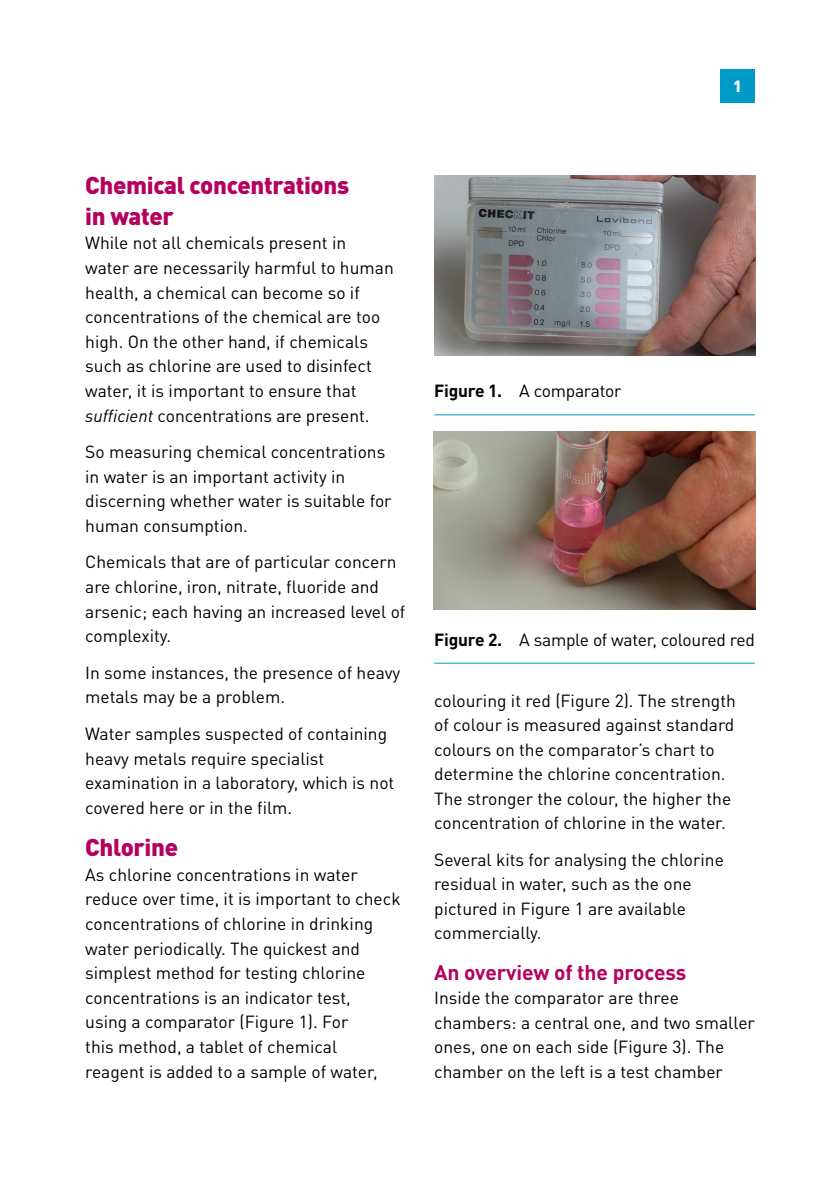
<style>
.page{position:relative;width:840px;height:1191px;background:#fff}
.page>*{position:absolute;margin:0;border:0;box-sizing:border-box;transform-origin:0 0}
.t1{font:900 24px/30.6px "DINOT";letter-spacing:-.015em;color:#b6005d}
.t2{font:700 21px "DINOT";letter-spacing:-.005em;color:#b6005d}
.t3{font:17.4px/24.6px "DINOT";color:#000}
.t4{font:900 16px "DINOT";color:#fff}
.s1{font-style:italic}
.s2{font-weight:700}
</style>
<div class="page">
<div style="left:720px;top:69px;width:34px;height:34px;background:#009ac7"></div>
<hr style="left:434px;top:414px;width:320px;height:1px;background:#009ac7">
<hr style="left:434px;top:662px;width:320px;height:1px;background:#009ac7">
<img style="left:434px;top:176px;width:321px;height:179px">
<img style="left:433px;top:432px;width:322px;height:177px">
<p class="t4" style="left:732px;top:76px;width:10px">1</p>
<h1 class="t1" style="left:85px;top:169px;width:265px">Chemical concentrations in water</h1>
<p class="t3" style="left:85px;top:230px;width:310px">While not all chemicals present in water are necessarily harmful to human health, a chemical can become so if concentrations of the chemical are too high. On the other hand, if chemicals such as chlorine are used to disinfect water, it is important to ensure that <span class="s1">sufficient</span> concentrations are present.</p>
<p class="t3" style="left:85px;top:439px;width:308px">So measuring chemical concentrations in water is an important activity in discerning whether water is suitable for human consumption.</p>
<p class="t3" style="left:85px;top:549px;width:321px">Chemicals that are of particular concern are chlorine, iron, nitrate, fluoride and arsenic; each having an increased level of complexity.</p>
<p class="t3" style="left:85px;top:660px;width:316px">In some instances, the presence of heavy metals may be a problem.</p>
<p class="t3" style="left:85px;top:721px;width:310px">Water samples suspected of containing heavy metals require specialist examination in a laboratory, which is not covered here or in the film.</p>
<h1 class="t1" style="left:85px;top:831px;width:94px">Chlorine</h1>
<p class="t3" style="left:85px;top:862px;width:317px">As chlorine concentrations in water reduce over time, it is important to check concentrations of chlorine in drinking water periodically. The quickest and simplest method for testing chlorine concentrations is an indicator test,<br>using a comparator (Figure 1). For<br>this method, a tablet of chemical reagent is added to a sample of water,</p>
<p class="t3" style="left:434px;top:378px;width:189px"><span class="s2">Figure 1.</span> A comparator</p>
<p class="t3" style="left:434px;top:627px;width:322px"><span class="s2">Figure 2.</span> A sample of water, coloured red</p>
<p class="t3" style="left:434px;top:688px;width:303px">colouring it red (Figure 2). The strength of colour is measured against standard colours on the comparator’s chart to determine the chlorine concentration.<br>The stronger the colour, the higher the concentration of chlorine in the water.</p>
<p class="t3" style="left:434px;top:847px;width:291px">Several kits for analysing the chlorine residual in water, such as the one pictured in Figure 1 are available commercially.</p>
<p class="t2" style="left:434px;top:958px;width:253px">An overview of the process</p>
<p class="t3" style="left:434px;top:985px;width:322px">Inside the comparator are three chambers: a central one, and two smaller ones, one on each side (Figure 3). The chamber on the left is a test chamber</p>
</div>
